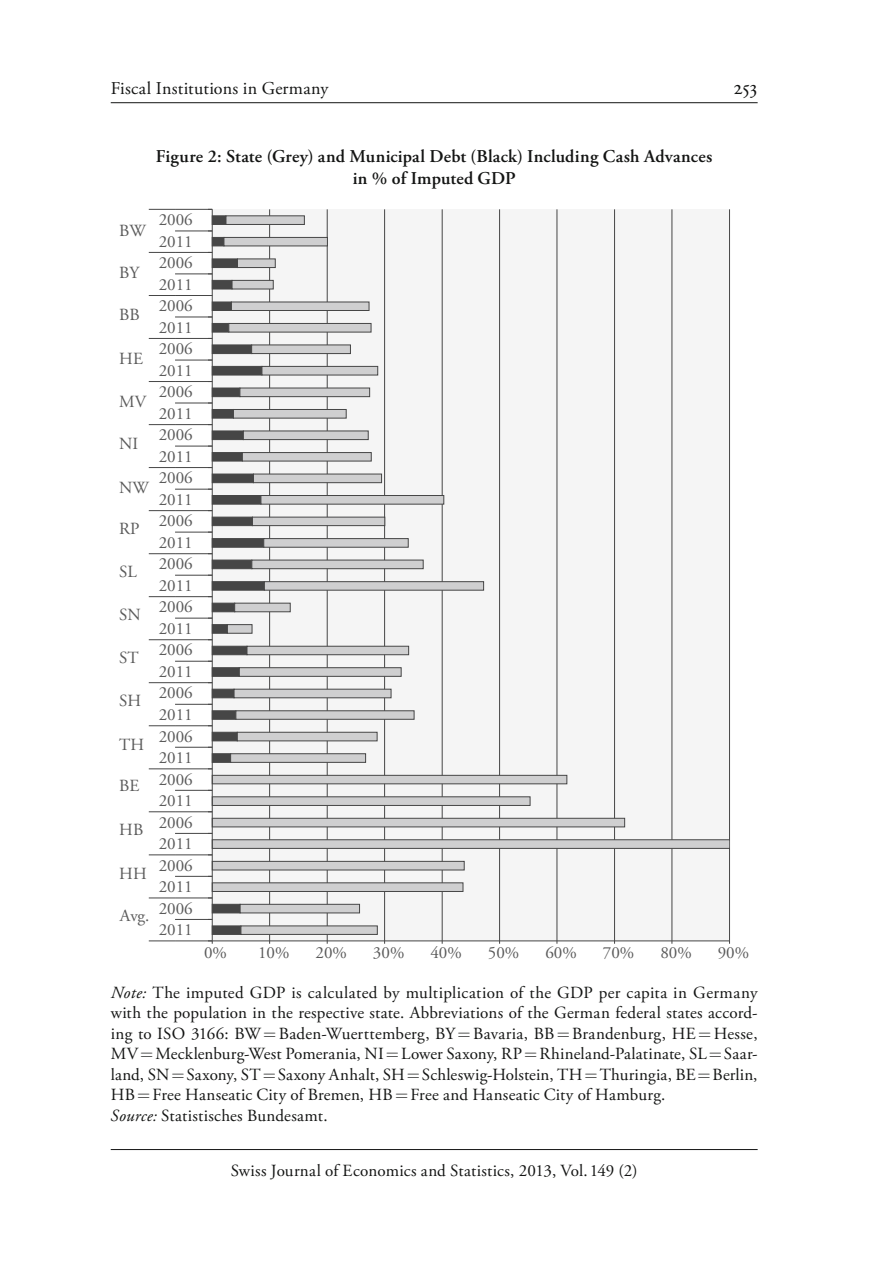
<style>
.page{position:relative;width:879px;height:1276px;background:#fff}
.page>*{position:absolute;margin:0;border:0;box-sizing:border-box;transform-origin:0 0}
.t1{font:21px "Adobe Garamond Pro";color:#131413}
.t2{font:600 18px/21.8px "Adobe Garamond Pro";letter-spacing:.01em;color:#131413;text-align:center}
.t3{font:18px "Adobe Garamond Pro";color:#131413}
.t4{font:17px/20.6px "Adobe Garamond Pro";letter-spacing:.01em;color:#131413}
.t5{font:17px/21.6px "Adobe Garamond Pro";color:#5a5a5a;text-align:justify}
.t6{font:17px "Adobe Garamond Pro";letter-spacing:-.01em;color:#131413}
.s1{font-style:italic}
</style>
<div class="page">
<hr style="left:111px;top:102px;width:646px;height:1px;background:#131413">
<hr style="left:111px;top:1149px;width:646px;height:1px;background:#131413">
<div style="left:212px;top:209px;width:517px;height:732px;background:#f5f5f5"></div>
<hr style="left:729px;top:209px;width:1px;height:732px;background:#464646">
<hr style="left:671px;top:209px;width:1px;height:732px;background:#464646">
<hr style="left:614px;top:209px;width:1px;height:732px;background:#464646">
<hr style="left:556px;top:209px;width:1px;height:732px;background:#464646">
<hr style="left:499px;top:209px;width:1px;height:732px;background:#464646">
<hr style="left:441px;top:209px;width:1px;height:732px;background:#464646">
<hr style="left:384px;top:209px;width:1px;height:732px;background:#464646">
<hr style="left:327px;top:209px;width:1px;height:732px;background:#464646">
<hr style="left:269px;top:209px;width:1px;height:732px;background:#464646">
<hr style="left:212px;top:940px;width:517px;height:1px;background:#464646">
<hr style="left:212px;top:209px;width:1px;height:732px;background:#464646">
<hr style="left:175px;top:940px;width:37px;height:1px;background:#464646">
<hr style="left:175px;top:919px;width:37px;height:1px;background:#464646">
<svg style="left:208px;top:904px;width:170px;height:40px"></svg>
<hr style="left:175px;top:897px;width:37px;height:1px;background:#464646">
<hr style="left:175px;top:876px;width:37px;height:1px;background:#464646">
<svg style="left:208px;top:861px;width:256px;height:37px"></svg>
<hr style="left:175px;top:854px;width:37px;height:1px;background:#464646">
<hr style="left:175px;top:833px;width:37px;height:1px;background:#464646">
<svg style="left:208px;top:818px;width:521px;height:37px"></svg>
<hr style="left:175px;top:811px;width:37px;height:1px;background:#464646">
<hr style="left:175px;top:790px;width:37px;height:1px;background:#464646">
<svg style="left:208px;top:775px;width:359px;height:37px"></svg>
<hr style="left:175px;top:768px;width:37px;height:1px;background:#464646">
<hr style="left:175px;top:747px;width:37px;height:1px;background:#464646">
<svg style="left:208px;top:732px;width:169px;height:37px"></svg>
<hr style="left:175px;top:725px;width:37px;height:1px;background:#464646">
<hr style="left:175px;top:704px;width:37px;height:1px;background:#464646">
<hr style="left:175px;top:682px;width:37px;height:1px;background:#464646">
<hr style="left:175px;top:661px;width:37px;height:1px;background:#464646">
<svg style="left:208px;top:646px;width:206px;height:80px"></svg>
<hr style="left:175px;top:639px;width:37px;height:1px;background:#464646">
<hr style="left:175px;top:618px;width:37px;height:1px;background:#464646">
<hr style="left:175px;top:596px;width:37px;height:1px;background:#464646">
<hr style="left:175px;top:575px;width:37px;height:1px;background:#464646">
<hr style="left:175px;top:553px;width:37px;height:1px;background:#464646">
<hr style="left:175px;top:532px;width:37px;height:1px;background:#464646">
<hr style="left:175px;top:510px;width:37px;height:1px;background:#464646">
<hr style="left:175px;top:489px;width:37px;height:1px;background:#464646">
<hr style="left:175px;top:467px;width:37px;height:1px;background:#464646">
<hr style="left:175px;top:446px;width:37px;height:1px;background:#464646">
<hr style="left:175px;top:424px;width:37px;height:1px;background:#464646">
<hr style="left:175px;top:403px;width:37px;height:1px;background:#464646">
<hr style="left:175px;top:381px;width:37px;height:1px;background:#464646">
<hr style="left:175px;top:360px;width:37px;height:1px;background:#464646">
<hr style="left:175px;top:338px;width:37px;height:1px;background:#464646">
<hr style="left:175px;top:317px;width:37px;height:1px;background:#464646">
<hr style="left:175px;top:295px;width:37px;height:1px;background:#464646">
<hr style="left:175px;top:274px;width:37px;height:1px;background:#464646">
<hr style="left:175px;top:252px;width:37px;height:1px;background:#464646">
<hr style="left:175px;top:231px;width:37px;height:1px;background:#464646">
<hr style="left:175px;top:209px;width:37px;height:1px;background:#464646">
<svg style="left:208px;top:209px;width:276px;height:431px"></svg>
<svg style="left:149px;top:940px;width:26px;height:1px"></svg>
<svg style="left:149px;top:897px;width:26px;height:1px"></svg>
<svg style="left:149px;top:854px;width:26px;height:1px"></svg>
<svg style="left:149px;top:811px;width:26px;height:1px"></svg>
<svg style="left:149px;top:768px;width:26px;height:1px"></svg>
<svg style="left:149px;top:725px;width:26px;height:1px"></svg>
<svg style="left:149px;top:682px;width:26px;height:1px"></svg>
<svg style="left:149px;top:639px;width:26px;height:1px"></svg>
<svg style="left:149px;top:596px;width:26px;height:1px"></svg>
<svg style="left:149px;top:553px;width:26px;height:1px"></svg>
<svg style="left:149px;top:510px;width:26px;height:1px"></svg>
<svg style="left:149px;top:467px;width:26px;height:1px"></svg>
<svg style="left:149px;top:424px;width:26px;height:1px"></svg>
<svg style="left:149px;top:381px;width:26px;height:1px"></svg>
<svg style="left:149px;top:338px;width:26px;height:1px"></svg>
<svg style="left:149px;top:295px;width:26px;height:1px"></svg>
<svg style="left:149px;top:252px;width:26px;height:1px"></svg>
<svg style="left:149px;top:209px;width:26px;height:1px"></svg>
<p class="t3" style="left:111px;top:81px;width:219px">Fiscal Institutions in Germany</p>
<p class="t1" style="left:733px;top:79px;width:26px">253</p>
<p class="t2" style="left:156px;top:147px;width:557px">Figure 2: State (Grey) and Municipal Debt (Black) Including Cash Advances in % of Imputed GDP</p>
<p class="t5" style="left:119px;top:221px;width:28px">BW</p>
<p class="t5" style="left:119px;top:263px;width:21px">BY</p>
<p class="t5" style="left:119px;top:306px;width:22px">BB</p>
<p class="t5" style="left:119px;top:350px;width:25px">HE</p>
<p class="t5" style="left:119px;top:392px;width:28px">MV</p>
<p class="t5" style="left:119px;top:434px;width:21px">NI</p>
<p class="t5" style="left:119px;top:479px;width:31px">NW</p>
<p class="t5" style="left:119px;top:520px;width:22px">RP</p>
<p class="t5" style="left:119px;top:562px;width:19px">SL</p>
<p class="t5" style="left:119px;top:606px;width:23px">SN</p>
<p class="t5" style="left:119px;top:648px;width:21px">ST</p>
<p class="t5" style="left:119px;top:691px;width:24px">SH</p>
<p class="t5" style="left:119px;top:735px;width:27px">TH</p>
<p class="t5" style="left:119px;top:776px;width:22px">BE</p>
<p class="t5" style="left:119px;top:820px;width:26px">HB</p>
<p class="t5" style="left:119px;top:864px;width:29px">HH</p>
<p class="t5" style="left:120px;top:907px;width:31px">Avg.</p>
<p class="t5" style="left:159px;top:210px;width:35px">2006<br>2011<br>2006<br>2011<br>2006<br>2011<br>2006<br>2011<br>2006<br>2011<br>2006<br>2011<br>2006<br>2011<br>2006<br>2011<br>2006<br>2011<br>2006<br>2011<br>2006<br>2011<br>2006<br>2011<br>2006<br>2011<br>2006<br>2011<br>2006<br>2011<br>2006<br>2011<br>2006<br>2011</p>
<p class="t5" style="left:204px;top:944px;width:24px">0%</p>
<p class="t5" style="left:258px;top:944px;width:33px">10%</p>
<p class="t5" style="left:315px;top:944px;width:33px">20%</p>
<p class="t5" style="left:373px;top:944px;width:33px">30%</p>
<p class="t5" style="left:430px;top:944px;width:33px">40%</p>
<p class="t5" style="left:487px;top:944px;width:33px">50%</p>
<p class="t5" style="left:545px;top:944px;width:33px">60%</p>
<p class="t5" style="left:602px;top:944px;width:33px">70%</p>
<p class="t5" style="left:660px;top:944px;width:33px">80%</p>
<p class="t5" style="left:717px;top:944px;width:33px">90%</p>
<p class="t4" style="left:111px;top:983px;width:648px"><span class="s1">Note:</span> The imputed GDP is calculated by multiplication of the GDP per capita in Germany with the population in the respective state. Abbreviations of the German federal states accord&shy;ing to ISO 3166: BW Baden-Wuerttemberg, BY Bavaria, BB Brandenburg, HE Hesse, MV Mecklenburg-West Pomerania, NI Lower Saxony, RP Rhineland-Palatinate, SL Saar&shy;land, SN Saxony, ST Saxony Anhalt, SH Schleswig-Holstein, TH Thuringia, BE Berlin, HB Free Hanseatic City of Bremen, HB Free and Hanseatic City of Hamburg.<br><span class="s1">Source:</span> Statistisches Bundesamt.</p>
<p class="t6" style="left:231px;top:1163px;width:408px">Swiss Journal of Economics and Statistics, 2013, Vol. 149 (2)</p>
</div>
